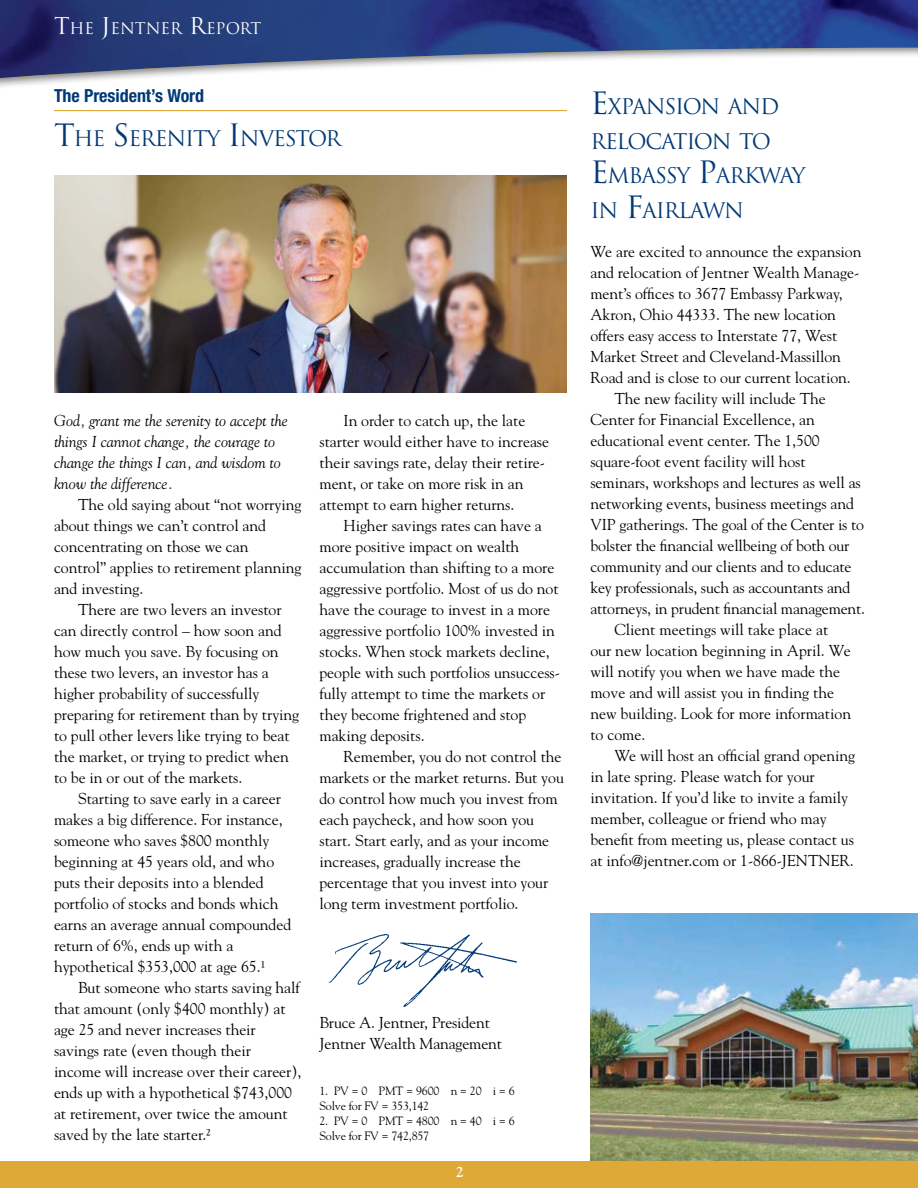
<style>
.page{position:relative;width:918px;height:1188px;background:#fff}
.page>*{position:absolute;margin:0;border:0;box-sizing:border-box;transform-origin:0 0}
.t1{font:21px/34.5px "Trajan";letter-spacing:-.055em;color:#003976}
.t2{font:700 condensed 18px "Helvetica Neue";letter-spacing:-.005em;color:#003976}
.t3{font:15.75px/21px "Goudy";letter-spacing:-.005em;color:#000}
.t4{font:italic 15.75px/21px "Goudy";letter-spacing:-.005em;color:#000}
.t5{font:15.75px "Trajan";letter-spacing:-.005em;color:#fff}
.t6{font:700 15px "Goudy";color:#fff}
.t7{font:12px/15px "Goudy";letter-spacing:-.015em;color:#000}
.s1{font-size:22.5px}
.s2{font-size:30px}
</style>
<div class="page">
<img style="left:54px;top:176px;width:513px;height:216px">
<img style="left:328px;top:934px;width:189px;height:74px">
<svg style="left:0;top:78px;width:128px;height:3px"></svg>
<img style="left:0;top:0;width:918px;height:78px">
<div style="left:0;top:1161px;width:918px;height:27px;background:#dfa937"></div>
<hr style="left:54px;top:110px;width:513px;height:1px;background:#dfa937">
<img style="left:590px;top:914px;width:328px;height:247px">
<p class="t5" style="left:54px;top:19px;width:209px"><span class="s1">T</span>HE <span class="s1">J</span>ENTNER <span class="s1">R</span>EPORT</p>
<p class="t2" style="left:54px;top:84px;width:152px">The President’s Word</p>
<h1 class="t1" style="left:54px;top:121px;width:289px"><span class="s2">T</span>HE <span class="s2">S</span> ERENITY <span class="s2">I</span> NVESTOR</h1>
<p class="t4" style="left:54px;top:410px;width:235px">God, grant me the serenity to accept the things I cannot change, the courage to change the things I can, and wisdom to know the difference.</p>
<p class="t3" style="left:54px;top:494px;width:249px;text-indent:24px">The old saying about “not worrying about things we can’t control and concentrating on those we can control” applies to retirement planning and investing.</p>
<p class="t3" style="left:54px;top:599px;width:247px;text-indent:24px">There are two levers an investor can directly control – how soon and how much you save. By focusing on these two levers, an investor has a higher probability of successfully preparing for retirement than by trying to pull other levers like trying to beat the market, or trying to predict when to be in or out of the markets.</p>
<p class="t3" style="left:54px;top:788px;width:239px;text-indent:24px">Starting to save early in a career makes a big difference. For instance, someone who saves $800 monthly beginning at 45 years old, and who puts their deposits into a blended portfolio of stocks and bonds which earns an average annual compounded return of 6%, ends up with a hypothetical $353,000 at age 65.¹</p>
<p class="t3" style="left:54px;top:977px;width:249px;text-indent:24px">But someone who starts saving half that amount (only $400 monthly) at age 25 and never increases their savings rate (even though their income will increase over their career), ends up with a hypothetical $743,000 at retirement, over twice the amount saved by the late starter.²</p>
<p class="t3" style="left:319px;top:410px;width:231px;text-indent:24px">In order to catch up, the late starter would either have to increase their savings rate, delay their retire&shy;ment, or take on more risk in an attempt to earn higher returns.</p>
<p class="t3" style="left:319px;top:515px;width:242px;text-indent:24px">Higher savings rates can have a more positive impact on wealth accumulation than shifting to a more aggressive portfolio. Most of us do not have the courage to invest in a more aggressive portfolio 100% invested in stocks. When stock markets decline, people with such portfolios unsuccess&shy;fully attempt to time the markets or they become frightened and stop making deposits.</p>
<p class="t3" style="left:319px;top:746px;width:246px;text-indent:24px">Remember, you do not control the markets or the market returns. But you do control how much you invest from each paycheck, and how soon you start. Start early, and as your income increases, gradually increase the percentage that you invest into your long term investment portfolio.</p>
<p class="t3" style="left:319px;top:1011px;width:184px">Bruce A. Jentner, President<br>Jentner Wealth Management</p>
<p class="t7" style="left:319px;top:1083px;width:197px">1. PV = 0 PMT = 9600 n = 20 i = 6<br>Solve for FV = 353,142</p>
<p class="t7" style="left:319px;top:1113px;width:197px">2. PV = 0 PMT = 4800 n = 40 i = 6<br>Solve for FV = 742,857</p>
<p class="t6" style="left:456px;top:1163px;width:10px">2</p>
<h1 class="t1" style="left:590px;top:90px;width:217px"><span class="s2">E</span>XPANSION AND<br>RELOCATION TO<br><span class="s2">E</span> MBASSY <span class="s2">P</span>ARKWAY<br>IN <span class="s2">F</span>AIRLAWN</h1>
<p class="t3" style="left:590px;top:240px;width:273px">We are excited to announce the expansion</p>
<p class="t3" style="left:590px;top:261px;width:270px">and relocation of Jentner Wealth Manage-</p>
<p class="t3" style="left:590px;top:282px;width:254px">ment’s offices to 3677 Embassy Parkway,</p>
<p class="t3" style="left:590px;top:303px;width:247px">Akron, Ohio 44333. The new location</p>
<p class="t3" style="left:590px;top:324px;width:248px">offers easy access to Interstate 77, West</p>
<p class="t3" style="left:590px;top:345px;width:252px">Market Street and Cleveland-Massillon</p>
<p class="t3" style="left:590px;top:366px;width:262px">Road and is close to our current location.</p>
<p class="t3" style="left:614px;top:387px;width:213px">The new facility will include The</p>
<p class="t3" style="left:590px;top:408px;width:226px">Center for Financial Excellence, an</p>
<p class="t3" style="left:590px;top:429px;width:231px">educational event center. The 1,500</p>
<p class="t3" style="left:590px;top:450px;width:217px">square-foot event facility will host</p>
<p class="t3" style="left:590px;top:471px;width:272px">seminars, workshops and lectures as well as</p>
<p class="t3" style="left:590px;top:492px;width:265px">networking events, business meetings and</p>
<p class="t3" style="left:590px;top:513px;width:275px">VIP gatherings. The goal of the Center is to</p>
<p class="t3" style="left:590px;top:534px;width:261px">bolster the financial wellbeing of both our</p>
<p class="t3" style="left:590px;top:555px;width:263px">community and our clients and to educate</p>
<p class="t3" style="left:590px;top:576px;width:261px">key professionals, such as accountants and</p>
<p class="t3" style="left:590px;top:597px;width:276px">attorneys, in prudent financial management.</p>
<p class="t3" style="left:614px;top:618px;width:215px">Client meetings will take place at</p>
<p class="t3" style="left:590px;top:639px;width:262px">our new location beginning in April. We</p>
<p class="t3" style="left:590px;top:660px;width:251px">will notify you when we have made the</p>
<p class="t3" style="left:590px;top:681px;width:245px">move and will assist you in finding the</p>
<p class="t3" style="left:590px;top:702px;width:262px">new building. Look for more information</p>
<p class="t3" style="left:590px;top:723px;width:57px">to come.</p>
<p class="t3" style="left:614px;top:744px;width:242px">We will host an official grand opening</p>
<p class="t3" style="left:590px;top:765px;width:226px">in late spring. Please watch for your</p>
<p class="t3" style="left:590px;top:786px;width:259px">invitation. If you’d like to invite a family</p>
<p class="t3" style="left:590px;top:807px;width:238px">member, colleague or friend who may</p>
<p class="t3" style="left:590px;top:828px;width:265px">benefit from meeting us, please contact us</p>
<p class="t3" style="left:590px;top:849px;width:265px">at info@jentner.com or 1-866-JENTNER.</p>
</div>
